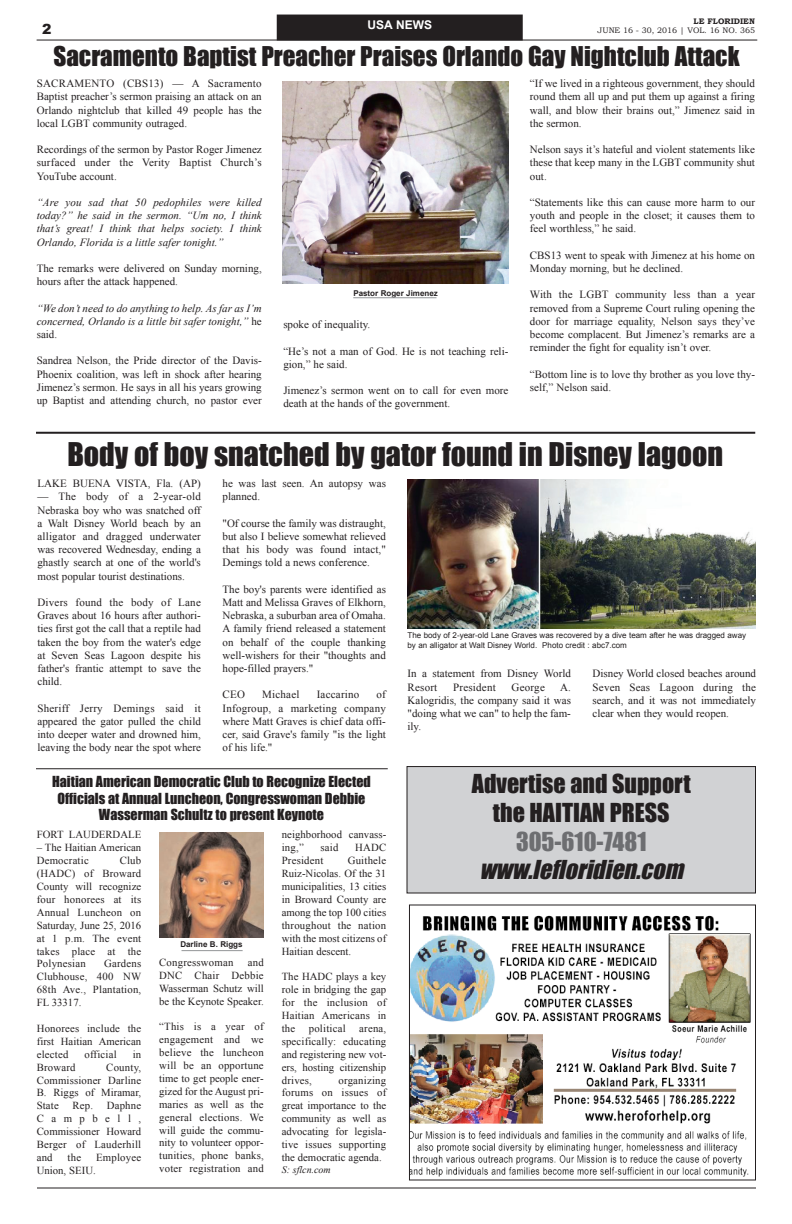
<style>
.page{position:relative;width:792px;height:1224px;background:#fff}
.page>*{position:absolute;margin:0;border:0;box-sizing:border-box;transform-origin:0 0}
.t1{font:30px "Impact";color:#231f20}
.t2{font:25px "Impact";color:#231f20}
.t3{font:24px/28.8px "Impact";color:#231f20;text-align:center}
.t4{font:14px/16.8px "Impact";color:#231f20;text-align:center}
.t5{font:900 14px "Arial";color:#231f20}
.t6{font:700 12px "Arial";color:#fff}
.t7{font:11px/13.2px "Times New Roman";color:#231f20;text-align:justify}
.t8{font:italic 11px/13.2px "Times New Roman";color:#231f20;text-align:justify}
.t9{font:11px "Times New Roman";letter-spacing:.02em;color:#231f20}
.t10{font:10.8px/12.9px "Times New Roman";letter-spacing:.015em;color:#231f20;text-align:justify}
.t11{font:italic 10px "Times New Roman";color:#231f20}
.t12{font:8px/9.6px "Arial";color:#231f20}
.t13{font:700 8px "Arial";color:#231f20}
.t14{font:8px "Bookman Old Style";color:#231f20}
.t15{font:700 8px "Bookman Old Style";color:#231f20}
.s1{font-style:normal}
.s2{color:#6d6e71}
.s3{font-style:italic}
</style>
<div class="page">
<div style="left:278px;top:16px;width:244px;height:24px;background:#231f20"></div>
<div style="left:277px;top:15px;width:246px;height:25px;border:2px solid #231f20"></div>
<hr style="left:37px;top:40px;width:720px;height:1px;background:#231f20">
<div style="left:407px;top:767px;width:349px;height:126px;background:#d1d2d4"></div>
<div style="left:407px;top:766px;width:349px;height:128px;border:1px solid #231f20"></div>
<img style="left:411px;top:915px;width:340px;height:262px">
<div style="left:409px;top:904px;width:347px;height:276px;border:1px solid #231f20"></div>
<img style="left:282px;top:81px;width:227px;height:203px">
<hr style="left:36px;top:432px;width:719px;height:2px;background:#231f20">
<hr style="left:353px;top:298px;width:83px;height:1px;background:#939598">
<img style="left:407px;top:479px;width:348px;height:150px">
<hr style="left:36px;top:768px;width:352px;height:1px;background:#231f20">
<img style="left:159px;top:833px;width:105px;height:105px">
<hr style="left:182px;top:950px;width:61px;height:1px;background:#939598">
<hr style="left:37px;top:1188px;width:719px;height:1px;background:#231f20">
<p class="t5" style="left:42px;top:18px;width:11px">2</p>
<p class="t6" style="left:367px;top:18px;width:66px">USA NEWS</p>
<p class="t15" style="left:694px;top:16px;width:63px">LE FLORIDIEN</p>
<p class="t14" style="left:598px;top:26px;width:159px">JUNE 16 - 30, 2016 | VOL. 16 NO. 365</p>
<p class="t2" style="left:53px;top:41px;width:688px">Sacramento Baptist Preacher Praises Orlando Gay Nightclub Attack</p>
<p class="t7" style="left:37px;top:77px;width:227px">SACRAMENTO (CBS13) — A Sacramento Baptist preacher’s sermon praising an attack on an Orlando nightclub that killed 49 people has the local LGBT community outraged.</p>
<p class="t7" style="left:37px;top:143px;width:227px">Recordings of the sermon by Pastor Roger Jimenez surfaced under the Verity Baptist Church’s YouTube account.</p>
<p class="t8" style="left:37px;top:196px;width:227px">“Are you sad that 50 pedophiles were killed today?” he said in the sermon. “Um no, I think that’s great! I think that helps society. I think Orlando, Florida is a little safer tonight.”</p>
<p class="t7" style="left:37px;top:262px;width:227px">The remarks were delivered on Sunday morning, hours after the attack happened.</p>
<p class="t8" style="left:37px;top:301px;width:227px">“We don’t need to do anything to help. As far as I’m concerned, Orlando is a little bit safer tonight,” <span class="s1">he said.</span></p>
<p class="t7" style="left:37px;top:354px;width:227px">Sandrea Nelson, the Pride director of the Davis-Phoenix coalition, was left in shock after hearing Jimenez’s sermon. He says in all his years growing up Baptist and attending church, no pastor ever</p>
<p class="t13" style="left:353px;top:289px;width:86px">Pastor Roger Jimenez</p>
<p class="t7" style="left:283px;top:318px;width:88px">spoke of inequality.</p>
<p class="t7" style="left:283px;top:344px;width:227px">“He’s not a man of God. He is not teaching reli&shy;gion,” he said.</p>
<p class="t7" style="left:283px;top:384px;width:227px">Jimenez’s sermon went on to call for even more death at the hands of the government.</p>
<p class="t7" style="left:530px;top:77px;width:227px">“If we lived in a righteous government, they should round them all up and put them up against a firing wall, and blow their brains out,” Jimenez said in the sermon.</p>
<p class="t7" style="left:530px;top:143px;width:227px">Nelson says it’s hateful and violent statements like these that keep many in the LGBT community shut out.</p>
<p class="t7" style="left:530px;top:196px;width:227px">“Statements like this can cause more harm to our youth and people in the closet; it causes them to feel worthless,” he said.</p>
<p class="t7" style="left:530px;top:248px;width:227px">CBS13 went to speak with Jimenez at his home on<br>Monday morning, but he declined.</p>
<p class="t7" style="left:530px;top:288px;width:227px">With the LGBT community less than a year removed from a Supreme Court ruling opening the door for marriage equality, Nelson says they’ve become complacent. But Jimenez’s remarks are a reminder the fight for equality isn’t over.</p>
<p class="t7" style="left:530px;top:367px;width:227px">“Bottom line is to love thy brother as you love thy&shy;self,” Nelson said.</p>
<p class="t1" style="left:67px;top:435px;width:657px">Body of boy snatched by gator found in Disney lagoon</p>
<p class="t7" style="left:37px;top:477px;width:165px">LAKE BUENA VISTA, Fla. (AP)</p>
<p class="t7" style="left:37px;top:490px;width:165px">— The body of a 2-year-old Nebraska boy who was snatched off a Walt Disney World beach by an alligator and dragged underwater was recovered Wednesday, ending a ghastly search at one of the world's most popular tourist destinations.</p>
<p class="t7" style="left:37px;top:596px;width:165px">Divers found the body of Lane Graves about 16 hours after authori&shy;ties first got the call that a reptile had taken the boy from the water's edge at Seven Seas Lagoon despite his father's frantic attempt to save the child.</p>
<p class="t7" style="left:37px;top:701px;width:165px">Sheriff Jerry Demings said it appeared the gator pulled the child into deeper water and drowned him, leaving the body near the spot where</p>
<p class="t7" style="left:223px;top:477px;width:165px">he was last seen. An autopsy was planned.</p>
<p class="t7" style="left:223px;top:516px;width:165px">"Of course the family was distraught, but also I believe somewhat relieved that his body was found intact," Demings told a news conference.</p>
<p class="t7" style="left:223px;top:582px;width:165px">The boy's parents were identified as Matt and Melissa Graves of Elkhorn, Nebraska, a suburban area of Omaha.<br>A family friend released a statement on behalf of the couple thanking well-wishers for their "thoughts and hope-filled prayers."</p>
<p class="t7" style="left:223px;top:688px;width:24px">CEO</p>
<p class="t9" style="left:262px;top:689px;width:39px">Michael</p>
<p class="t9" style="left:317px;top:689px;width:44px">Iaccarino</p>
<p class="t7" style="left:223px;top:688px;width:165px;text-indent:154px">of Infogroup, a marketing company where Matt Graves is chief data offi&shy;cer, said Grave's family "is the light of his life."</p>
<p class="t4" style="left:52px;top:773px;width:320px">Haitian American Democratic Club to Recognize Elected<br>Officials at Annual Luncheon, Congresswoman Debbie<br>Wasserman Schultz to present Keynote</p>
<p class="t10" style="left:37px;top:828px;width:106px">FORT LAUDERDALE</p>
<p class="t10" style="left:37px;top:841px;width:106px">– The Haitian American<br>Democratic</p>
<p class="t10" style="left:282px;top:828px;width:106px">neighborhood canvass&shy;ing,”</p>
<p class="t10" style="left:321px;top:841px;width:19px">said</p>
<p class="t10" style="left:355px;top:841px;width:33px">HADC</p>
<p class="t10" style="left:282px;top:854px;width:43px">President</p>
<p class="t10" style="left:37px;top:854px;width:106px;text-indent:83px">Club (HADC) of Broward County will recognize four honorees at its Annual Luncheon on Saturday, June 25, 2016 at 1 p.m. The event takes place at the Polynesian</p>
<p class="t10" style="left:282px;top:854px;width:106px;text-indent:66px">Guithele Ruiz-Nicolas. Of the 31 municipalities, 13 cities in Broward County are among the top 100 cities throughout the nation with the most citizens of Haitian descent.</p>
<p class="t10" style="left:282px;top:970px;width:106px">The HADC plays a key role in bridging the gap for the inclusion of Haitian Americans in the</p>
<p class="t13" style="left:180px;top:940px;width:64px">Darline B. Riggs</p>
<p class="t10" style="left:159px;top:956px;width:106px;text-indent:89px">and DNC Chair Debbie Wasserman Schutz will be the Keynote Speaker.</p>
<p class="t10" style="left:159px;top:1020px;width:106px">“This is a year of engagement and we believe the luncheon will be an opportune time to get people ener&shy;gized for the August pri&shy;maries as well as the general elections. We will guide the commu&shy;nity to volunteer oppor&shy;tunities, phone banks, voter registration and</p>
<p class="t10" style="left:159px;top:956px;width:76px">Congresswoman</p>
<p class="t10" style="left:37px;top:957px;width:106px;text-indent:67px">Gardens Clubhouse, 400 NW 68th Ave., Plantation, FL 33317.</p>
<p class="t10" style="left:37px;top:1022px;width:106px">Honorees include the first Haitian American elected</p>
<p class="t10" style="left:309px;top:1022px;width:38px">political</p>
<p class="t10" style="left:282px;top:1022px;width:106px;text-indent:77px">arena, specifically: educating and registering new vot&shy;ers, hosting citizenship drives,</p>
<p class="t10" style="left:84px;top:1048px;width:34px">official</p>
<p class="t10" style="left:133px;top:1048px;width:10px">in</p>
<p class="t10" style="left:37px;top:1061px;width:40px">Broward</p>
<p class="t10" style="left:37px;top:1061px;width:106px;text-indent:70px">County, Commissioner Darline B. Riggs of Miramar, State</p>
<p class="t10" style="left:282px;top:1073px;width:106px;text-indent:57px">organizing forums on issues of great importance to the community as well as advocating for legisla&shy;tive issues supporting the democratic agenda.</p>
<p class="t11" style="left:282px;top:1164px;width:51px">S: sflcn.com</p>
<p class="t10" style="left:37px;top:1099px;width:106px;text-indent:70px">Daphne Campbell, Commissioner Howard Berger of Lauderhill and</p>
<p class="t10" style="left:73px;top:1099px;width:22px">Rep.</p>
<p class="t10" style="left:68px;top:1151px;width:15px">the</p>
<p class="t10" style="left:96px;top:1151px;width:47px">Employee</p>
<p class="t10" style="left:37px;top:1164px;width:61px">Union, SEIU.</p>
<p class="t12" style="left:408px;top:631px;width:340px">The body of 2-year-old Lane Graves was recovered by a dive team after he was dragged away by an alligator at Walt Disney World. Photo credit : abc7.com</p>
<p class="t7" style="left:408px;top:667px;width:165px">In a statement from Disney World<br>Resort</p>
<p class="t9" style="left:453px;top:681px;width:44px">President</p>
<p class="t7" style="left:512px;top:680px;width:35px">George</p>
<p class="t7" style="left:408px;top:680px;width:165px;text-indent:153px">A.<br>Kalogridis, the company said it was "doing what we can" to help the fam&shy;ily.</p>
<p class="t7" style="left:593px;top:667px;width:165px">Disney World closed beaches around Seven Seas Lagoon during the search, and it was not immediately clear when they would reopen.</p>
<p class="t3" style="left:472px;top:769px;width:220px">Advertise and Support the HAITIAN PRESS<br><span class="s2">305-610-7481 </span><span class="s3">www.lefloridien.com</span></p>
</div>
